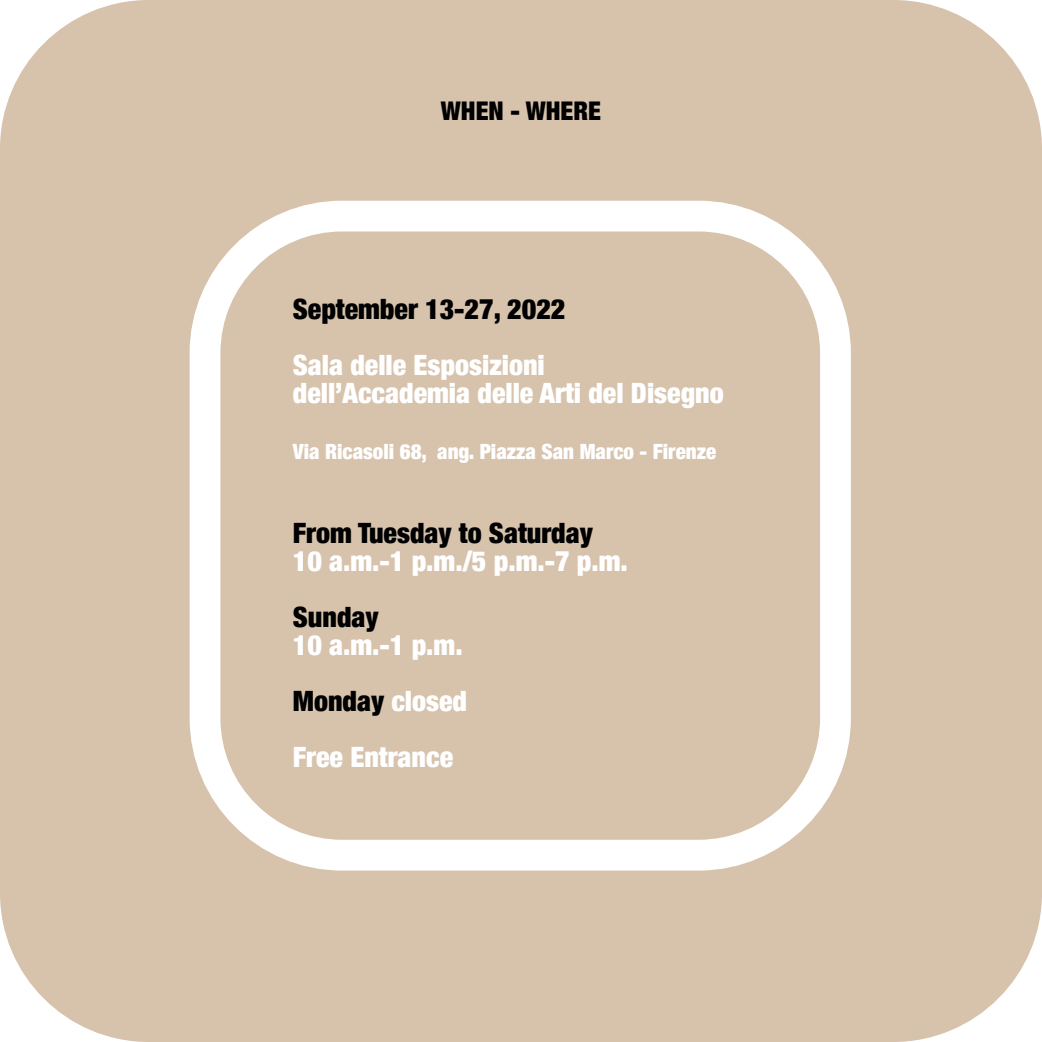
<style>
.page{position:relative;width:1042px;height:1042px;background:#d7c2ac}
.page>*{position:absolute;margin:0;border:0;box-sizing:border-box;transform-origin:0 0}
.t1{font:900 condensed 28px "Helvetica Neue";color:#fff}
.t2{font:900 condensed 28px "Helvetica Neue";color:#000}
.t3{font:900 condensed 25.72px "Helvetica Neue";color:#000}
.t4{font:900 condensed 21px "Helvetica Neue";color:#fff}
.s1{color:#fff}
</style>
<div class="page">
<div style="left:190px;top:201px;width:661px;height:669px;border:31px solid #fff;border-radius:137px"></div>
<p class="t3" style="left:441px;top:90px;width:162px">WHEN - WHERE</p>
<p class="t2" style="left:293px;top:286px;width:274px">September 13-27, 2022</p>
<p class="t1" style="left:293px;top:342px;width:253px">Sala delle Esposizioni</p>
<p class="t1" style="left:293px;top:370px;width:432px">dell’Accademia delle Arti del Disegno</p>
<p class="t4" style="left:293px;top:434px;width:425px">Via Ricasoli 68, ang. Piazza San Marco - Firenze</p>
<p class="t2" style="left:293px;top:510px;width:301px">From Tuesday to Saturday</p>
<p class="t1" style="left:293px;top:538px;width:336px">10 a.m.-1 p.m./5 p.m.-7 p.m.</p>
<p class="t2" style="left:293px;top:594px;width:87px">Sunday</p>
<p class="t1" style="left:293px;top:622px;width:171px">10 a.m.-1 p.m.</p>
<p class="t2" style="left:293px;top:678px;width:176px">Monday <span class="s1">closed</span></p>
<p class="t1" style="left:293px;top:734px;width:162px">Free Entrance</p>
</div>
